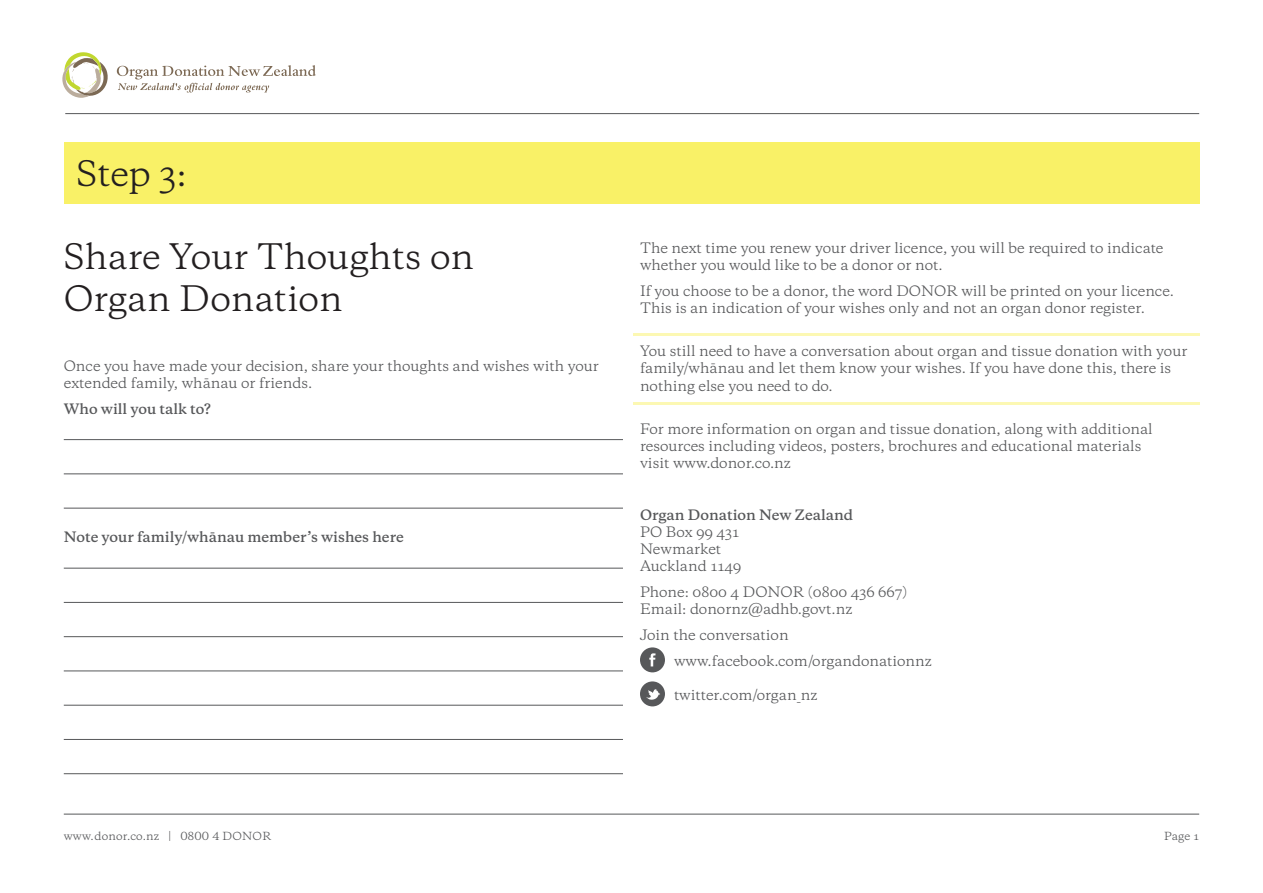
<style>
.page{position:relative;width:1263px;height:893px;background:#fff}
.page>*{position:absolute;margin:0;border:0;box-sizing:border-box;transform-origin:0 0}
.t1{font:33px/42px "Galaxie Copernicus";color:#231f20}
.Body_1{font:13.5px/17.2px "Galaxie Copernicus";color:#57585a}
.Body_1-2{font:600 13.5px "Galaxie Copernicus";color:#57585a}
.t2{font:10.5px "Galaxie Copernicus";letter-spacing:.02em;color:#57585a}
</style>
<div class="page">
<hr style="left:633px;top:333px;width:566px;height:3px;background:#fcf8b3">
<hr style="left:633px;top:402px;width:566px;height:3px;background:#fcf8b3">
<div style="left:64px;top:143px;width:1135px;height:61px;background:#f9f167"></div>
<svg style="left:62px;top:52px;width:46px;height:46px"></svg>
<svg style="left:117px;top:65px;width:199px;height:28px"></svg>
<hr style="left:64px;top:814px;width:1135px;height:1px;background:#57585a">
<hr style="left:65px;top:113px;width:1134px;height:1px;background:#57585a">
<hr style="left:64px;top:439px;width:559px;height:1px;background:#57585a">
<hr style="left:64px;top:474px;width:559px;height:1px;background:#57585a">
<hr style="left:64px;top:508px;width:559px;height:1px;background:#57585a">
<hr style="left:64px;top:568px;width:559px;height:1px;background:#57585a">
<hr style="left:64px;top:602px;width:559px;height:1px;background:#57585a">
<hr style="left:64px;top:636px;width:559px;height:1px;background:#57585a">
<hr style="left:64px;top:671px;width:559px;height:1px;background:#57585a">
<hr style="left:64px;top:705px;width:559px;height:1px;background:#57585a">
<hr style="left:64px;top:739px;width:559px;height:1px;background:#57585a">
<hr style="left:64px;top:773px;width:559px;height:1px;background:#57585a">
<div style="left:640px;top:647px;width:25px;height:25px;background:#57585a;border-radius:50%"></div>
<svg style="left:649px;top:653px;width:7px;height:13px"></svg>
<div style="left:640px;top:681px;width:25px;height:25px;background:#57585a;border-radius:50%"></div>
<svg style="left:646px;top:689px;width:14px;height:11px"></svg>
<p class="t1" style="left:77px;top:153px;width:112px">Step 3:</p>
<h1 class="t1" style="left:64px;top:236px;width:412px">Share Your Thoughts on<br>Organ Donation</h1>
<p class="Body_1" style="left:64px;top:357px;width:537px">Once you have made your decision, share your thoughts and wishes with your extended family, whānau or friends.</p>
<p class="Body_1-2" style="left:64px;top:400px;width:149px">Who will you talk to?</p>
<p class="Body_1-2" style="left:64px;top:528px;width:342px">Note your family/whānau member’s wishes here</p>
<p class="Body_1" style="left:640px;top:239px;width:525px">The next time you renew your driver licence, you will be required to indicate whether you would like to be a donor or not.</p>
<p class="Body_1" style="left:640px;top:282px;width:536px">If you choose to be a donor, the word DONOR will be printed on your licence.<br>This is an indication of your wishes only and not an organ donor register.</p>
<p class="Body_1" style="left:640px;top:342px;width:549px">You still need to have a conversation about organ and tissue donation with your family/whānau and let them know your wishes. If you have done this, there is nothing else you need to do.</p>
<p class="Body_1" style="left:640px;top:420px;width:514px">For more information on organ and tissue donation, along with additional resources including videos, posters, brochures and educational materials visit www.donor.co.nz</p>
<p class="Body_1-2" style="left:640px;top:505px;width:215px">Organ Donation New Zealand</p>
<p class="Body_1" style="left:640px;top:523px;width:101px">PO Box 99 431</p>
<p class="Body_1" style="left:640px;top:540px;width:83px">Newmarket</p>
<p class="Body_1" style="left:640px;top:558px;width:103px">Auckland 1149</p>
<p class="Body_1" style="left:640px;top:583px;width:269px">Phone: 0800 4 DONOR (0800 436 667)</p>
<p class="Body_1" style="left:640px;top:601px;width:214px">Email: donornz@adhb.govt.nz</p>
<p class="Body_1" style="left:640px;top:626px;width:150px">Join the conversation</p>
<p class="Body_1" style="left:674px;top:652px;width:259px">www.facebook.com/organdonationnz</p>
<p class="Body_1" style="left:674px;top:686px;width:145px">twitter.com/organ_nz</p>
<p class="t2" style="left:64px;top:829px;width:209px">www.donor.co.nz | 0800 4 DONOR</p>
<p class="t2" style="left:1164px;top:829px;width:37px">Page 1</p>
</div>
